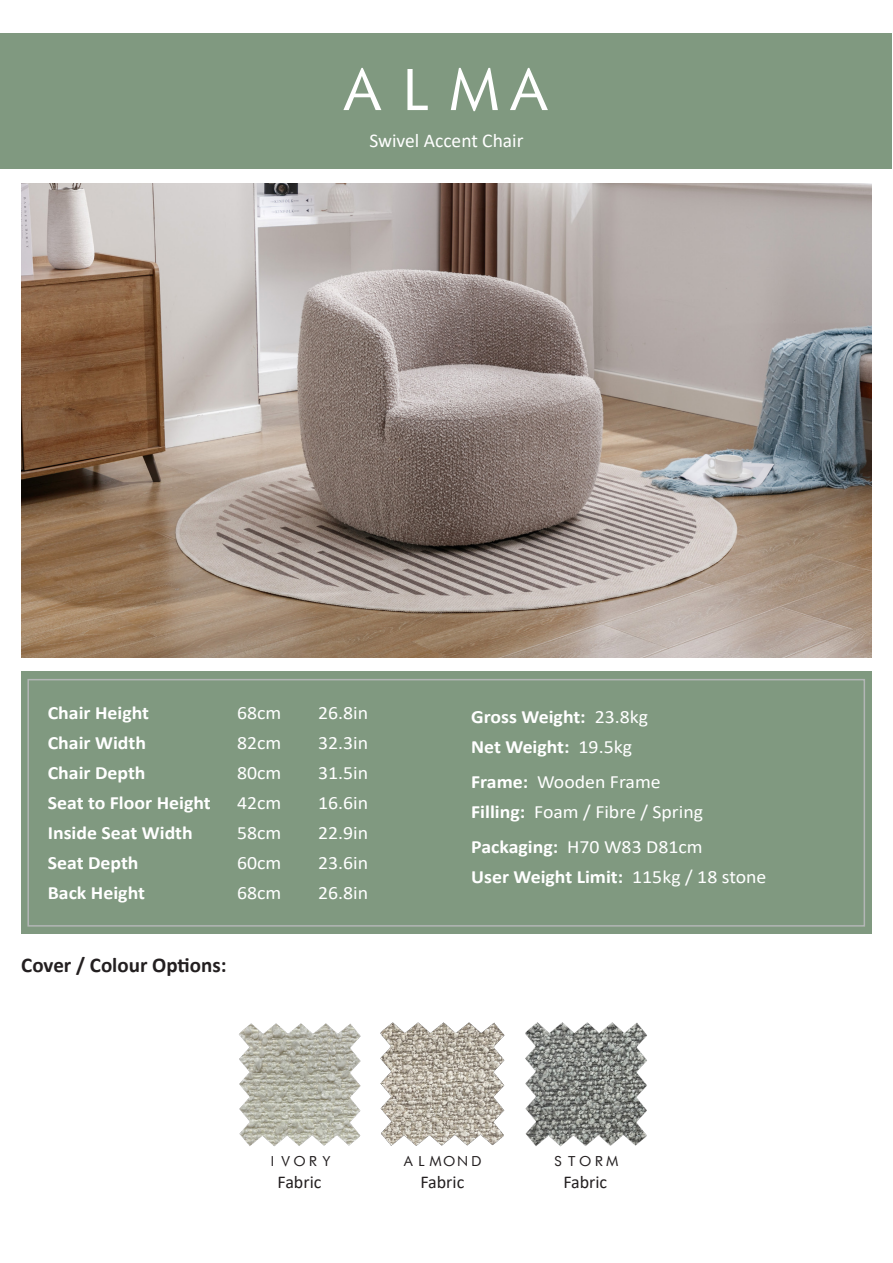
<style>
.page{position:relative;width:893px;height:1263px;background:#fff}
.page>*{position:absolute;margin:0;border:0;box-sizing:border-box;transform-origin:0 0}
.t1{font:55.5px "Futurist Fixed Width";color:#fff}
.t2{font:700 21px "Calibri";color:#231f20}
.t3{font:19.5px "Calibri";color:#fff}
.t4{font:700 18.75px "Calibri";color:#fff;scale:1.06 1}
.t5{font:18.75px "Calibri";color:#fff;scale:1.06 1}
.t6{font:18px "Calibri";color:#231f20}
.t7{font:13.5px "Futurist Fixed Width";color:#231f20}
.s1{font-weight:400}
.s2{font-weight:700}
</style>
<div class="page">
<img style="left:21px;top:183px;width:851px;height:474px">
<div style="left:1px;top:34px;width:891px;height:135px;background:#809980"></div>
<div style="left:21px;top:671px;width:851px;height:262px;background:#809980"></div>
<div style="left:27px;top:679px;width:838px;height:248px;border:2px solid #b3b6b6"></div>
<img style="left:239px;top:1023px;width:122px;height:123px">
<img style="left:525px;top:1022px;width:122px;height:124px">
<img style="left:380px;top:1022px;width:125px;height:124px">
<p class="t1" style="left:335px;top:54px;width:223px">ALMA</p>
<p class="t3" style="left:369px;top:127px;width:156px">Swivel Accent Chair</p>
<p class="t4" style="left:48px;top:699px;width:97px">Chair Height</p>
<p class="t4" style="left:48px;top:729px;width:94px">Chair Width</p>
<p class="t4" style="left:48px;top:759px;width:94px">Chair Depth</p>
<p class="t4" style="left:48px;top:789px;width:155px">Seat to Floor Height</p>
<p class="t4" style="left:48px;top:819px;width:138px">Inside Seat Width</p>
<p class="t4" style="left:48px;top:849px;width:87px">Seat Depth</p>
<p class="t4" style="left:48px;top:879px;width:93px">Back Height</p>
<p class="t5" style="left:237px;top:699px;width:43px">68cm</p>
<p class="t5" style="left:237px;top:729px;width:43px">82cm</p>
<p class="t5" style="left:237px;top:759px;width:43px">80cm</p>
<p class="t5" style="left:237px;top:789px;width:43px">42cm</p>
<p class="t5" style="left:237px;top:819px;width:43px">58cm</p>
<p class="t5" style="left:237px;top:849px;width:43px">60cm</p>
<p class="t5" style="left:237px;top:879px;width:43px">68cm</p>
<p class="t2" style="left:21px;top:950px;width:207px">Cover / Colour Options:</p>
<p class="t5" style="left:318px;top:699px;width:49px">26.8in</p>
<p class="t5" style="left:318px;top:729px;width:49px">32.3in</p>
<p class="t5" style="left:318px;top:759px;width:49px">31.5in</p>
<p class="t5" style="left:318px;top:789px;width:49px">16.6in</p>
<p class="t5" style="left:318px;top:819px;width:49px">22.9in</p>
<p class="t5" style="left:318px;top:849px;width:49px">23.6in</p>
<p class="t5" style="left:318px;top:879px;width:49px">26.8in</p>
<p class="t4" style="left:471px;top:703px;width:168px">Gross Weight: <span class="s1">23.8kg</span></p>
<p class="t4" style="left:471px;top:733px;width:153px">Net Weight: <span class="s1">19.5kg</span></p>
<p class="t5" style="left:471px;top:768px;width:180px"><span class="s2">Frame:</span> Wooden Frame</p>
<p class="t5" style="left:471px;top:798px;width:220px"><span class="s2">Filling:</span> Foam / Fibre / Spring</p>
<p class="t5" style="left:471px;top:834px;width:220px"><span class="s2">Packaging:</span> H70 W83 D81cm</p>
<p class="t4" style="left:471px;top:863px;width:280px">User Weight Limit: <span class="s1">115kg / 18 stone</span></p>
<p class="t7" style="left:266px;top:1153px;width:69px">IVORY</p>
<p class="t6" style="left:278px;top:1169px;width:45px">Fabric</p>
<p class="t7" style="left:402px;top:1153px;width:82px">ALMOND</p>
<p class="t6" style="left:420px;top:1169px;width:45px">Fabric</p>
<p class="t7" style="left:552px;top:1153px;width:69px">STORM</p>
<p class="t6" style="left:563px;top:1169px;width:45px">Fabric</p>
</div>
